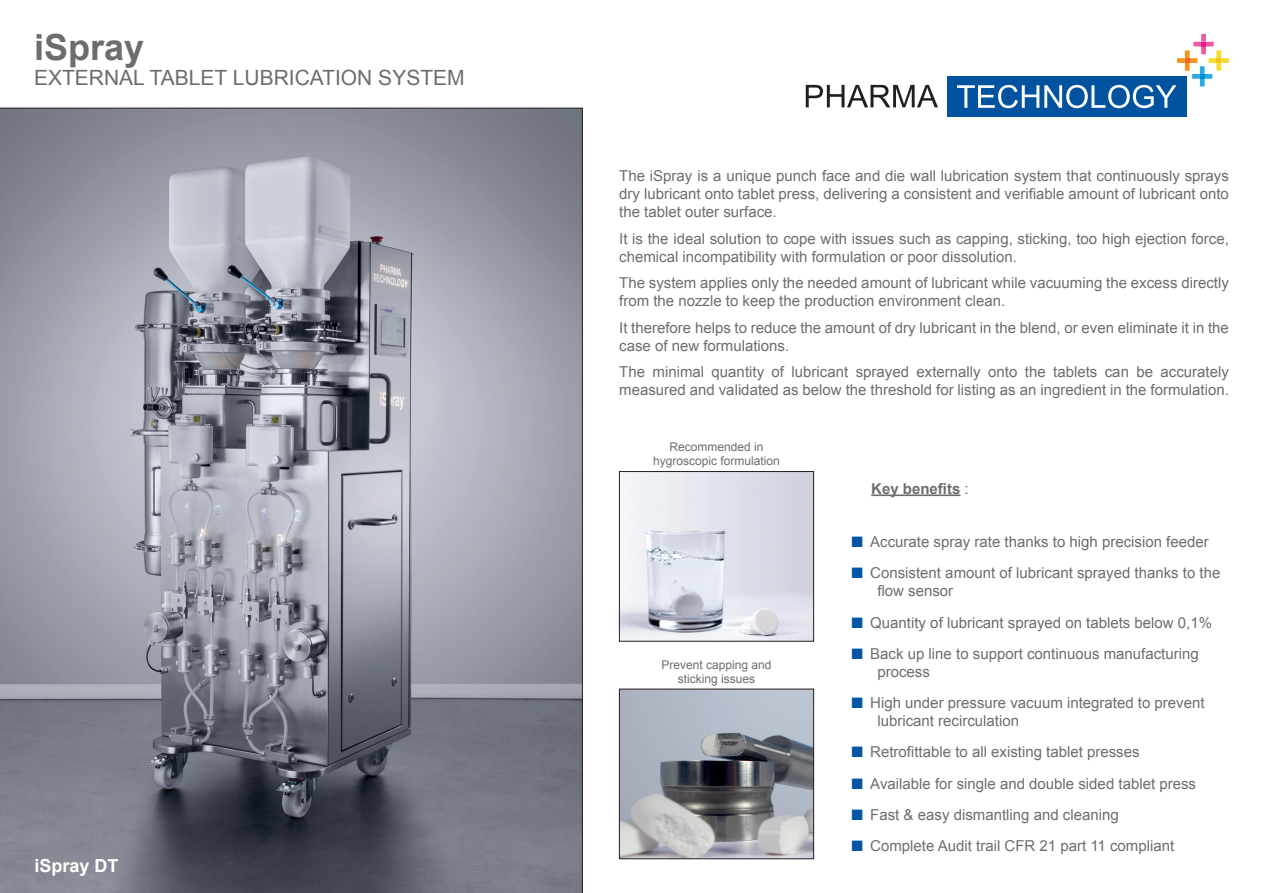
<style>
.page{position:relative;width:1263px;height:893px;background:#fff}
.page>*{position:absolute;margin:0;border:0;box-sizing:border-box;transform-origin:0 0}
.t1{font:700 36px "Arial";color:#6c6d70}
.t2{font:21px "Arial";color:#6c6d70}
.t3{font:700 18px "Arial";color:#fff}
.t4{font:15px/18px "Arial";color:#6c6d70}
.t5{font:700 15px "Arial";color:#6c6d70}
.t6{font:12px/14.4px "Arial";color:#6c6d70;text-align:center}
.s1{font-weight:400}
.s2{font-size:22.5px;color:#0155a5}
</style>
<div class="page">
<svg style="left:0;top:108px;width:583px;height:785px;background:#8d909c"></svg>
<img style="left:621px;top:473px;width:191px;height:166px">
<div style="left:619px;top:471px;width:195px;height:170px;border:1px solid #231f20"></div>
<div style="left:947px;top:76px;width:239px;height:41px;background:#0153a0"></div>
<svg style="left:806px;top:85px;width:132px;height:22px"></svg>
<svg style="left:957px;top:34px;width:272px;height:74px"></svg>
<hr style="left:871px;top:494px;width:89px;height:2px;background:#6c6d70">
<img style="left:621px;top:691px;width:191px;height:166px">
<div style="left:619px;top:689px;width:195px;height:170px;border:1px solid #231f20"></div>
<h1 class="t1" style="left:34px;top:24px;width:112px">iSpray</h1>
<h2 class="t2" style="left:34px;top:64px;width:432px">EXTERNAL TABLET LUBRICATION SYSTEM</h2>
<p class="t3" style="left:35px;top:853px;width:86px">iSpray DT</p>
<p class="t4" style="left:619px;top:167px;width:611px;text-align:justify">The iSpray is a unique punch face and die wall lubrication system that continuously sprays dry lubricant onto tablet press, delivering a consistent and verifiable amount of lubricant onto the tablet outer surface.</p>
<p class="t4" style="left:619px;top:229px;width:611px">It is the ideal solution to cope with issues such as capping, sticking, too high ejection force, chemical incompatibility with formulation or poor dissolution.</p>
<p class="t4" style="left:619px;top:274px;width:611px">The system applies only the needed amount of lubricant while vacuuming the excess directly from the nozzle to keep the production environment clean.</p>
<p class="t4" style="left:619px;top:318px;width:611px">It therefore helps to reduce the amount of dry lubricant in the blend, or even eliminate it in the case of new formulations.</p>
<p class="t4" style="left:619px;top:363px;width:611px">The minimal quantity of lubricant sprayed externally onto the tablets can be accurately measured and validated as below the threshold for listing as an ingredient in the formulation.</p>
<p class="t6" style="left:653px;top:440px;width:128px">Recommended in hygroscopic formulation</p>
<p class="t6" style="left:661px;top:657px;width:112px">Prevent capping and sticking issues</p>
<p class="t5" style="left:871px;top:478px;width:99px">Key benefits <span class="s1">:</span></p>
<p class="t4" style="left:850px;top:533px;width:360px"><span class="s2">■</span> Accurate spray rate thanks to high precision feeder</p>
<p class="t4" style="left:877px;top:564px;width:345px;text-indent:-27px"><span class="s2">■</span> Consistent amount of lubricant sprayed thanks to the flow sensor</p>
<p class="t4" style="left:850px;top:614px;width:363px"><span class="s2">■</span> Quantity of lubricant sprayed on tablets below 0,1%</p>
<p class="t4" style="left:877px;top:645px;width:323px;text-indent:-27px"><span class="s2">■</span> Back up line to support continuous manufacturing process</p>
<p class="t4" style="left:877px;top:694px;width:329px;text-indent:-27px"><span class="s2">■</span> High under pressure vacuum integrated to prevent lubricant recirculation</p>
<p class="t4" style="left:850px;top:743px;width:291px"><span class="s2">■</span> Retrofittable to all existing tablet presses</p>
<p class="t4" style="left:850px;top:775px;width:347px"><span class="s2">■</span> Available for single and double sided tablet press</p>
<p class="t4" style="left:850px;top:806px;width:270px"><span class="s2">■</span> Fast &amp; easy dismantling and cleaning</p>
<p class="t4" style="left:850px;top:837px;width:325px"><span class="s2">■</span> Complete Audit trail CFR 21 part 11 compliant</p>
</div>
